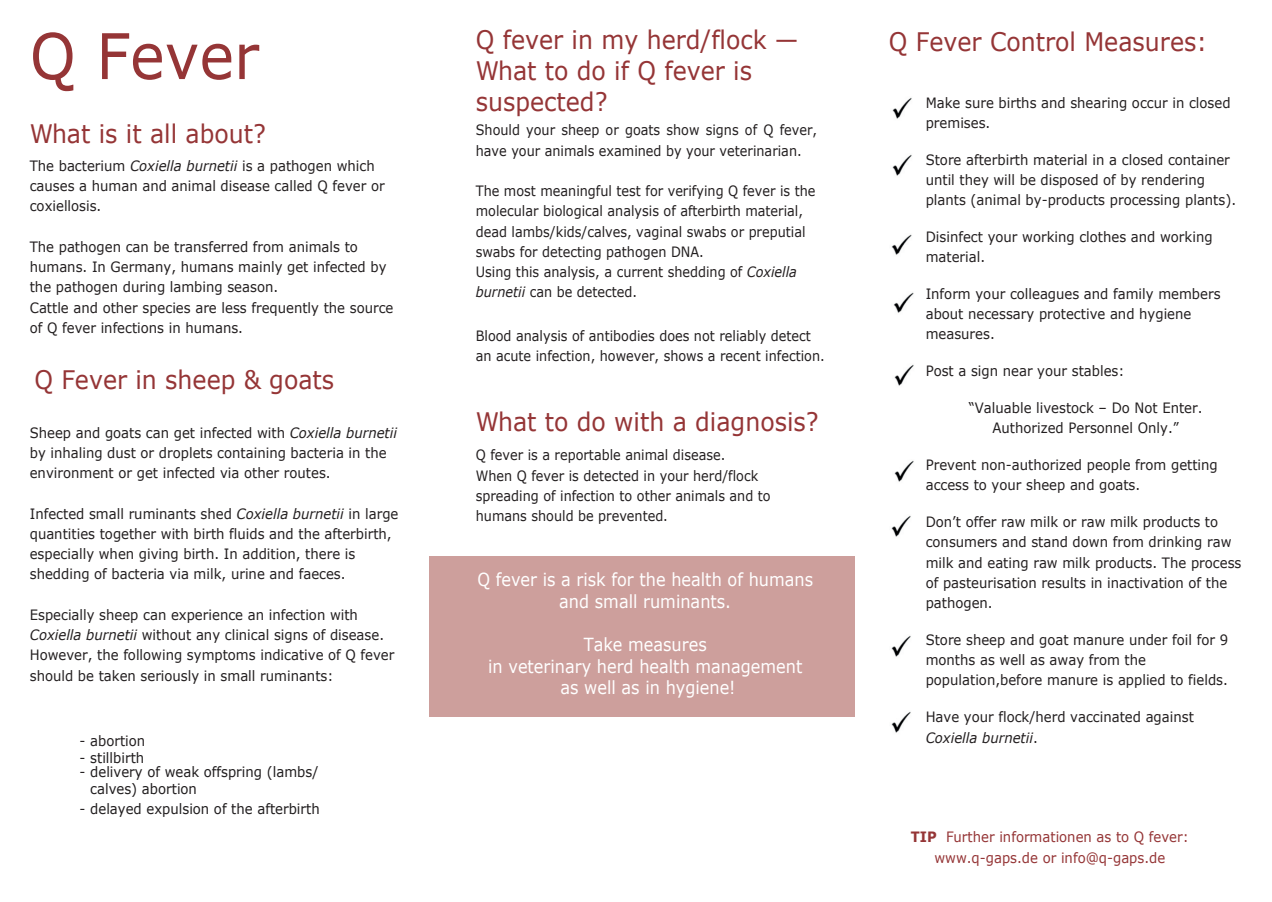
<style>
.page{position:relative;width:1272px;height:902px;background:#fff}
.page>*{position:absolute;margin:0;border:0;box-sizing:border-box;transform-origin:0 0}
.t1{font:63px "Verdana";color:#953536;scale:.93 1}
.t2{font:25.5px/30.6px "Verdana";color:#953536;scale:.93 1}
.t3{font:18px/21.6px "Verdana";color:#fff;text-align:center;scale:.9 1}
.t4{font:14.25px/20.2px "Verdana";color:#231f20;scale:.93 1}
.t5{font:14.25px/20.2px "Verdana";color:#231f20;scale:.9 1}
.t6{font:14.25px/17.1px "Verdana";color:#201d1e;scale:.93 1}
.t7{font:14.25px/20.2px "Verdana";color:#953536;text-align:center;scale:.93 1}
.t8{font:italic 14.25px "Verdana";color:#231f20;scale:.93 1}
.s1{font-style:italic}
.s2{font-style:normal}
.s3{color:#231f20}
.s4{font-weight:700}
</style>
<div class="page">
<div style="left:429px;top:556px;width:426px;height:160px;background:#cd9f9c"></div>
<img style="left:893px;top:292px;width:21px;height:21px">
<img style="left:894px;top:364px;width:20px;height:22px">
<img style="left:894px;top:460px;width:20px;height:22px">
<img style="left:891px;top:515px;width:20px;height:22px">
<img style="left:891px;top:635px;width:20px;height:22px">
<img style="left:891px;top:711px;width:20px;height:22px">
<img style="left:892px;top:97px;width:20px;height:22px">
<img style="left:892px;top:154px;width:20px;height:22px">
<img style="left:891px;top:234px;width:21px;height:21px">
<h1 class="t1" style="left:30px;top:31px;width:248px">Q Fever</h1>
<h2 class="t2" style="left:30px;top:120px;width:255px">What is it all about?</h2>
<p class="t4" style="left:30px;top:155px;width:383px">The bacterium <span class="s1">Coxiella burnetii</span> is a pathogen which causes a human and animal disease called Q fever or coxiellosis.</p>
<p class="t4" style="left:30px;top:236px;width:392px">The pathogen can be transferred from animals to humans. In Germany, humans mainly get infected by the pathogen during lambing season.<br>Cattle and other species are less frequently the source of Q fever infections in humans.</p>
<h2 class="t2" style="left:34px;top:366px;width:324px">Q Fever in sheep &amp; goats</h2>
<p class="t4" style="left:30px;top:422px;width:396px">Sheep and goats can get infected with <span class="s1">Coxiella burnetii </span>by inhaling dust or droplets containing bacteria in the environment or get infected via other routes.</p>
<p class="t4" style="left:30px;top:504px;width:398px">Infected small ruminants shed <span class="s1">Coxiella burnetii</span> in large quantities together with birth fluids and the afterbirth, especially when giving birth. In addition, there is shedding of bacteria via milk, urine and faeces.</p>
<p class="t4" style="left:30px;top:604px;width:393px">Especially sheep can experience an infection with <span class="s1">Coxiella burnetii</span> without any clinical signs of disease.<br>However, the following symptoms indicative of Q fever should be taken seriously in small ruminants:</p>
<h2 class="t2" style="left:476px;top:27px;width:348px">Q fever in my herd/flock —<br>What to do if Q fever is suspected?</h2>
<p class="t5" style="left:476px;top:121px;width:381px">Should your sheep or goats show signs of Q fever, have your animals examined by your veterinarian.</p>
<p class="t5" style="left:476px;top:181px;width:379px">The most meaningful test for verifying Q fever is the molecular biological analysis of afterbirth material, dead lambs/kids/calves, vaginal swabs or preputial swabs for detecting pathogen DNA.<br>Using this analysis, a current shedding of <span class="s1">Coxiella burnetii</span> can be detected.</p>
<p class="t5" style="left:476px;top:325px;width:389px">Blood analysis of antibodies does not reliably detect an acute infection, however, shows a recent infection.</p>
<h2 class="t2" style="left:476px;top:409px;width:370px">What to do with a diagnosis?</h2>
<p class="t5" style="left:476px;top:445px;width:329px">Q fever is a reportable animal disease.<br>When Q fever is detected in your herd/flock spreading of infection to other animals and to humans should be prevented.</p>
<p class="t3" style="left:477px;top:570px;width:374px">Q fever is a risk for the health of humans and small ruminants.</p>
<p class="t3" style="left:488px;top:633px;width:350px">Take measures<br>in veterinary herd health management as well as in hygiene!</p>
<h2 class="t2" style="left:888px;top:26px;width:344px">Q Fever Control Measures:</h2>
<p class="t4" style="left:925px;top:92px;width:329px">Make sure births and shearing occur in closed premises.</p>
<p class="t4" style="left:925px;top:149px;width:335px">Store afterbirth material in a closed container until they will be disposed of by rendering plants (animal by-products processing plants).</p>
<p class="t4" style="left:925px;top:226px;width:310px">Disinfect your working clothes and working material.</p>
<p class="t4" style="left:925px;top:285px;width:318px">Inform your colleagues and family members about necessary protective and hygiene measures.</p>
<p class="t4" style="left:925px;top:361px;width:215px">Post a sign near your stables:</p>
<p class="t4" style="left:968px;top:397px;width:253px;text-align:center">“Valuable livestock – Do Not Enter.<br>Authorized Personnel Only.”</p>
<p class="t4" style="left:925px;top:454px;width:315px">Prevent non-authorized people from getting access to your sheep and goats.</p>
<p class="t4" style="left:925px;top:511px;width:341px">Don’t offer raw milk or raw milk products to consumers and stand down from drinking raw milk and eating raw milk products. The process of pasteurisation results in inactivation of the pathogen.</p>
<p class="t4" style="left:925px;top:629px;width:326px">Store sheep and goat manure under foil for 9 months as well as away from the population,before manure is applied to fields.</p>
<p class="t4" style="left:925px;top:706px;width:290px">Have your flock/herd vaccinated against</p>
<p class="t4" style="left:80px;top:731px;width:72px">- abortion</p>
<p class="t8" style="left:925px;top:727px;width:122px">Coxiella burnetii<span class="s2">.</span></p>
<p class="t6" style="left:80px;top:748px;width:71px"><span class="s3">-</span> stillbirth</p>
<p class="t6" style="left:90px;top:762px;width:247px;text-indent:-11px"><span class="s3">-</span> delivery of weak offspring (lambs/ calves) abortion</p>
<p class="t6" style="left:80px;top:800px;width:260px"><span class="s3">-</span> delayed expulsion of the afterbirth</p>
<p class="t7" style="left:910px;top:826px;width:300px"><span class="s4">TIP</span> Further informationen as to Q fever: www.q-gaps.de or info@q-gaps.de</p>
</div>
